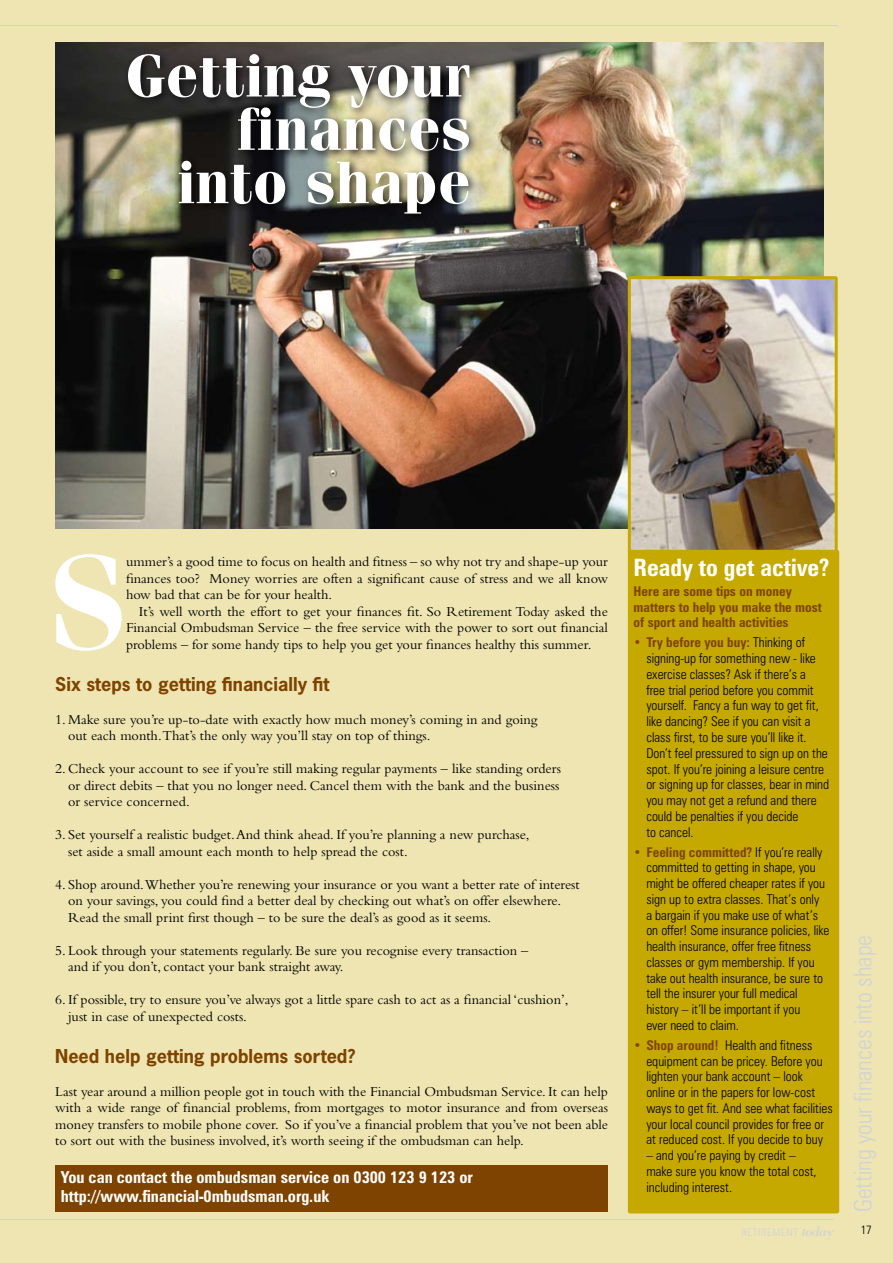
<style>
.page{position:relative;width:893px;height:1263px;background:#eee5b3}
.page>*{position:absolute;margin:0;border:0;box-sizing:border-box;transform-origin:0 0}
.t1{font:700 133.5px "Fenice";color:#fff}
.t2{font:700 59.85px/53.2px "Fenice";color:#fff;text-align:right}
.t3{font:300 condensed 24px "Zurich BT";color:#d1d3d4}
.t4{font:700 condensed 24px "Zurich BT";color:#fff}
.t5{font:700 18px "News Gothic";color:#7f4300}
.t6{font:700 condensed 16.5px/19.5px "Zurich BT";color:#fff}
.t7{font:14.25px/16.5px "Bembo";color:#000}
.t8{font:300 condensed 13.5px/15.8px "Zurich BT";color:#000}
.t9{font:700 condensed 13.5px/15.8px "Zurich BT";color:#7f4300}
.t10{font:300 condensed 12px "Zurich BT";color:#000}
.t11{font:300 condensed 10.5px "Zurich BT";letter-spacing:.075em;color:#d1d3d4}
.s1{font-weight:700;color:#7f4300}
.s2{font-family:"Bodoni";font-weight:400;font-style:italic;font-stretch:normal;font-size:14.25px}
</style>
<div class="page">
<div style="left:628px;top:550px;width:211px;height:663px;background:#c5a901"></div>
<div style="left:55px;top:1165px;width:553px;height:47px;background:#7f4300"></div>
<hr style="left:0;top:25px;width:838px;height:1px;background:#d1d3d4">
<hr style="left:0;top:1219px;width:833px;height:1px;background:#d1d3d4">
<img style="left:55px;top:43px;width:768px;height:486px">
<img style="left:632px;top:280px;width:202px;height:269px">
<div style="left:628px;top:276px;width:210px;height:277px;border:3px solid #c5a901"></div>
<div style="left:123px;top:48px;width:358px;height:176px;background:#000;opacity:.75"></div>
<h2 class="t2" style="left:125px;top:48px;width:347px">Getting your finances into shape</h2>
<h1 class="t1" style="left:49px;top:521px;width:78px">S</h1>
<p class="t7" style="left:126px;top:553px;width:484px;text-align:justify">ummer’s a good time to focus on health and fitness – so why not try and shape-up your finances too? Money worries are often a significant cause of stress and we all know how bad that can be for your health.</p>
<p class="t7" style="left:126px;top:603px;width:483px;text-align:justify;text-indent:13px">It’s well worth the effort to get your finances fit. So Retirement Today asked the Financial Ombudsman Service – the free service with the power to sort out financial problems – for some handy tips to help you get your finances healthy this summer.</p>
<p class="t5" style="left:55px;top:672px;width:276px">Six steps to getting financially fit</p>
<p class="t7" style="left:68px;top:711px;width:471px;text-indent:-13px">1.Make sure you’re up-to-date with exactly how much money’s coming in and going out each month.That’s the only way you’ll stay on top of things.</p>
<p class="t7" style="left:68px;top:760px;width:495px;text-align:justify;text-indent:-13px">2.Check your account to see if you’re still making regular payments – like standing orders or direct debits – that you no longer need. Cancel them with the bank and the business or service concerned.</p>
<p class="t7" style="left:68px;top:826px;width:463px;text-indent:-13px">3. Set yourself a realistic budget. And think ahead. If you’re planning a new purchase, set aside a small amount each month to help spread the cost.</p>
<p class="t7" style="left:68px;top:876px;width:513px;text-indent:-13px">4. Shop around.Whether you’re renewing your insurance or you want a better rate of interest on your savings, you could find a better deal by checking out what’s on offer elsewhere.<br>Read the small print first though – to be sure the deal’s as good as it seems.</p>
<p class="t7" style="left:68px;top:942px;width:462px;text-indent:-13px">5. Look through your statements regularly. Be sure you recognise every transaction – and if you don’t, contact your bank straight away.</p>
<p class="t7" style="left:68px;top:991px;width:502px;text-indent:-13px">6.If possible, try to ensure you’ve always got a little spare cash to act as a financial ‘cushion’, just in case of unexpected costs.</p>
<p class="t5" style="left:55px;top:1044px;width:302px">Need help getting problems sorted?</p>
<p class="t7" style="left:55px;top:1083px;width:554px;text-align:justify">Last year around a million people got in touch with the Financial Ombudsman Service. It can help with a wide range of financial problems, from mortgages to motor insurance and from overseas money transfers to mobile phone cover. So if you’ve a financial problem that you’ve not been able to sort out with the business involved, it’s worth seeing if the ombudsman can help.</p>
<p class="t6" style="left:61px;top:1167px;width:414px">You can contact the ombudsman service on 0300 123 9 123 or http://www.financial-0mbudsman.org.uk</p>
<h3 class="t4" style="left:634px;top:553px;width:197px">Ready to get active?</h3>
<p class="t9" style="left:634px;top:583px;width:190px">Here are some tips on money matters to help you make the most of sport and health activities</p>
<p class="t8" style="left:646px;top:635px;width:184px;text-indent:-13px"><span class="s1">• Try before you buy:</span> Thinking of signing-up for something new - like exercise classes? Ask if there’s a<br>free trial period before you commit yourself. Fancy a fun way to get fit, like dancing? See if you can visit a class first, to be sure you’ll like it.<br>Don’t feel pressured to sign up on the spot. If you’re joining a leisure centre or signing up for classes, bear in mind you may not get a refund and there could be penalties if you decide<br>to cancel.</p>
<p class="t8" style="left:646px;top:844px;width:185px;text-indent:-13px"><span class="s1">• Feeling committed?</span> If you’re really committed to getting in shape, you might be offered cheaper rates if you sign up to extra classes. That’s only<br>a bargain if you make use of what’s on offer! Some insurance policies, like health insurance, offer free fitness classes or gym membership. If you take out health insurance, be sure to tell the insurer your full medical history – it’ll be important if you<br>ever need to claim.</p>
<p class="t8" style="left:646px;top:1037px;width:188px;text-indent:-13px"><span class="s1">• Shop around!</span> Health and fitness equipment can be pricey. Before you lighten your bank account – look online or in the papers for low-cost ways to get fit. And see what facilities your local council provides for free or at reduced cost. If you decide to buy</p>
<p class="t8" style="left:646px;top:1147px;width:172px">– and you’re paying by credit – make sure you know the total cost, including interest.</p>
<p class="t11" style="left:741px;top:1226px;width:93px">RETIREMENT <span class="s2">today</span></p>
<h3 class="t3" style="left:848px;top:1212px;width:278px;rotate:-90deg">Getting your finances into shape</h3>
<p class="t10" style="left:861px;top:1223px;width:13px">17</p>
</div>
